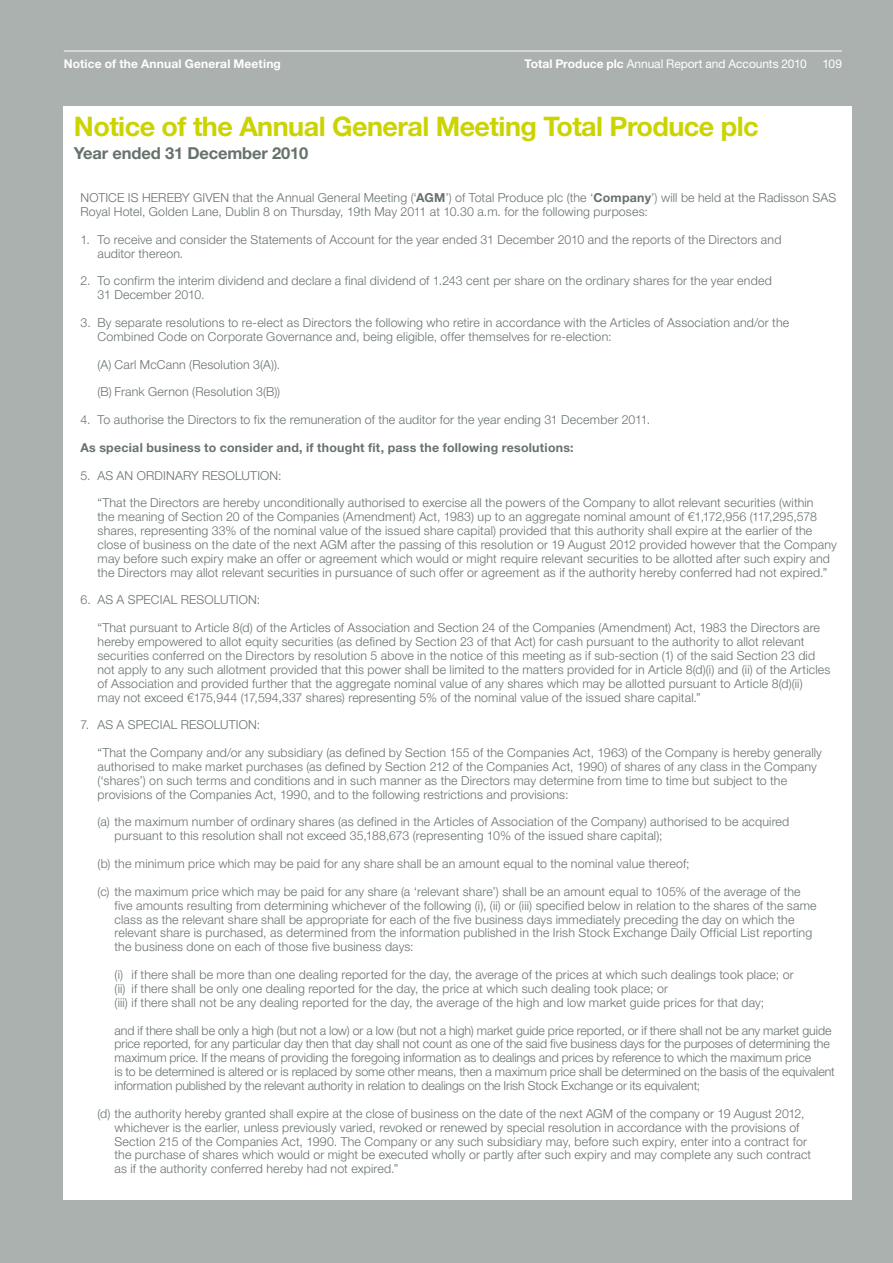
<style>
.page{position:relative;width:893px;height:1263px;background:#abb1ae}
.page>*{position:absolute;margin:0;border:0;box-sizing:border-box;transform-origin:0 0}
.t1{font:700 27px "Helvetica Neue LT Std";letter-spacing:-.02em;color:#cbd300}
.t2{font:700 16.5px "Helvetica Neue LT Std";letter-spacing:-.01em;color:#67726b}
.t3{font:300 12.3px/13.8px "Helvetica Neue LT Std";letter-spacing:.015em;color:#67726b}
.t4{font:300 12.3px/13.8px "Helvetica Neue LT Std";letter-spacing:-.005em;color:#67726b}
.t5{font:700 12.3px "Helvetica Neue LT Std";letter-spacing:.02em;color:#67726b}
.t6{font:12px "Helvetica Neue LT Std";color:#fff}
.t7{font:700 12px "Helvetica Neue LT Std";letter-spacing:.015em;color:#fff}
.s1{font-weight:700}
</style>
<div class="page">
<div style="left:64px;top:106px;width:788px;height:1093px;background:#fff"></div>
<hr style="left:64px;top:51px;width:778px;height:1px;background:#fff">
<p class="t7" style="left:64px;top:56px;width:219px">Notice of the Annual General Meeting</p>
<p class="t6" style="left:524px;top:57px;width:284px"><span class="s1">Total Produce plc</span> Annual Report and Accounts 2010</p>
<p class="t6" style="left:822px;top:57px;width:21px">109</p>
<p class="t6" style="left:493px;top:57px;width:290px"><span class="s1">Total Produce plc</span> Annual Report and Accounts 2010</p>
<h1 class="t1" style="left:74px;top:110px;width:686px">Notice of the Annual General Meeting Total Produce plc</h1>
<h2 class="t2" style="left:74px;top:143px;width:236px">Year ended 31 December 2010</h2>
<p class="t3" style="left:81px;top:191px;width:757px">NOTICE IS HEREBY GIVEN that the Annual General Meeting (‘<span class="s1">AGM</span>’) of Total Produce plc (the ‘<span class="s1">Company</span>’) will be held at the Radisson SAS<br>Royal Hotel, Golden Lane, Dublin 8 on Thursday, 19th May 2011 at 10.30 a.m. for the following purposes:</p>
<p class="t3" style="left:98px;top:232px;width:685px;text-indent:-17px">1. To receive and consider the Statements of Account for the year ended 31 December 2010 and the reports of the Directors and auditor thereon.</p>
<p class="t3" style="left:98px;top:274px;width:676px;text-indent:-17px">2. To confirm the interim dividend and declare a final dividend of 1.243 cent per share on the ordinary shares for the year ended<br>31 December 2010.</p>
<p class="t3" style="left:98px;top:315px;width:693px;text-indent:-17px">3. By separate resolutions to re-elect as Directors the following who retire in accordance with the Articles of Association and/or the<br>Combined Code on Corporate Governance and, being eligible, offer themselves for re-election:</p>
<p class="t3" style="left:98px;top:357px;width:184px">(A) Carl McCann (Resolution 3(A)).</p>
<p class="t3" style="left:98px;top:385px;width:184px">(B) Frank Gernon (Resolution 3(B))</p>
<p class="t3" style="left:81px;top:413px;width:571px">4. To authorise the Directors to fix the remuneration of the auditor for the year ending 31 December 2011.</p>
<p class="t5" style="left:81px;top:440px;width:495px">As special business to consider and, if thought fit, pass the following resolutions:</p>
<p class="t3" style="left:81px;top:468px;width:203px">5. AS AN ORDINARY RESOLUTION:</p>
<p class="t3" style="left:98px;top:496px;width:741px">“That the Directors are hereby unconditionally authorised to exercise all the powers of the Company to allot relevant securities (within<br>the meaning of Section 20 of the Companies (Amendment) Act, 1983) up to an aggregate nominal amount of €1,172,956 (117,295,578 shares, representing 33% of the nominal value of the issued share capital) provided that this authority shall expire at the earlier of the close of business on the date of the next AGM after the passing of this resolution or 19 August 2012 provided however that the Company may before such expiry make an offer or agreement which would or might require relevant securities to be allotted after such expiry and the Directors may allot relevant securities in pursuance of such offer or agreement as if the authority hereby conferred had not expired.”</p>
<p class="t3" style="left:81px;top:593px;width:181px">6. AS A SPECIAL RESOLUTION:</p>
<p class="t3" style="left:98px;top:621px;width:734px">“That pursuant to Article 8(d) of the Articles of Association and Section 24 of the Companies (Amendment) Act, 1983 the Directors are hereby empowered to allot equity securities (as defined by Section 23 of that Act) for cash pursuant to the authority to allot relevant securities conferred on the Directors by resolution 5 above in the notice of this meeting as if sub-section (1) of the said Section 23 did not apply to any such allotment provided that this power shall be limited to the matters provided for in Article 8(d)(i) and (ii) of the Articles of Association and provided further that the aggregate nominal value of any shares which may be allotted pursuant to Article 8(d)(ii)<br>may not exceed €175,944 (17,594,337 shares) representing 5% of the nominal value of the issued share capital.”</p>
<p class="t3" style="left:81px;top:718px;width:181px">7. AS A SPECIAL RESOLUTION:</p>
<p class="t3" style="left:98px;top:745px;width:726px">“That the Company and/or any subsidiary (as defined by Section 155 of the Companies Act, 1963) of the Company is hereby generally authorised to make market purchases (as defined by Section 212 of the Companies Act, 1990) of shares of any class in the Company (‘shares’) on such terms and conditions and in such manner as the Directors may determine from time to time but subject to the provisions of the Companies Act, 1990, and to the following restrictions and provisions:</p>
<p class="t3" style="left:115px;top:815px;width:676px;text-indent:-17px">(a) the maximum number of ordinary shares (as defined in the Articles of Association of the Company) authorised to be acquired pursuant to this resolution shall not exceed 35,188,673 (representing 10% of the issued share capital);</p>
<p class="t3" style="left:98px;top:856px;width:594px">(b) the minimum price which may be paid for any share shall be an amount equal to the nominal value thereof;</p>
<p class="t3" style="left:115px;top:884px;width:704px;text-indent:-17px">(c) the maximum price which may be paid for any share (a ‘relevant share’) shall be an amount equal to 105% of the average of the five amounts resulting from determining whichever of the following (i), (ii) or (iii) specified below in relation to the shares of the same class as the relevant share shall be appropriate for each of the five business days immediately preceding the day on which the relevant share is purchased, as determined from the information published in the Irish Stock Exchange Daily Official List reporting the business done on each of those five business days:</p>
<p class="t3" style="left:115px;top:967px;width:681px">(i) if there shall be more than one dealing reported for the day, the average of the prices at which such dealings took place; or (ii) if there shall be only one dealing reported for the day, the price at which such dealing took place; or<br>(iii) if there shall not be any dealing reported for the day, the average of the high and low market guide prices for that day;</p>
<p class="t4" style="left:115px;top:1023px;width:722px">and if there shall be only a high (but not a low) or a low (but not a high) market guide price reported, or if there shall not be any market guide price reported, for any particular day then that day shall not count as one of the said five business days for the purposes of determining the maximum price. If the means of providing the foregoing information as to dealings and prices by reference to which the maximum price<br>is to be determined is altered or is replaced by some other means, then a maximum price shall be determined on the basis of the equivalent information published by the relevant authority in relation to dealings on the Irish Stock Exchange or its equivalent;</p>
<p class="t3" style="left:115px;top:1106px;width:698px;text-indent:-17px">(d) the authority hereby granted shall expire at the close of business on the date of the next AGM of the company or 19 August 2012, whichever is the earlier, unless previously varied, revoked or renewed by special resolution in accordance with the provisions of Section 215 of the Companies Act, 1990. The Company or any such subsidiary may, before such expiry, enter into a contract for the purchase of shares which would or might be executed wholly or partly after such expiry and may complete any such contract as if the authority conferred hereby had not expired.”</p>
</div>
